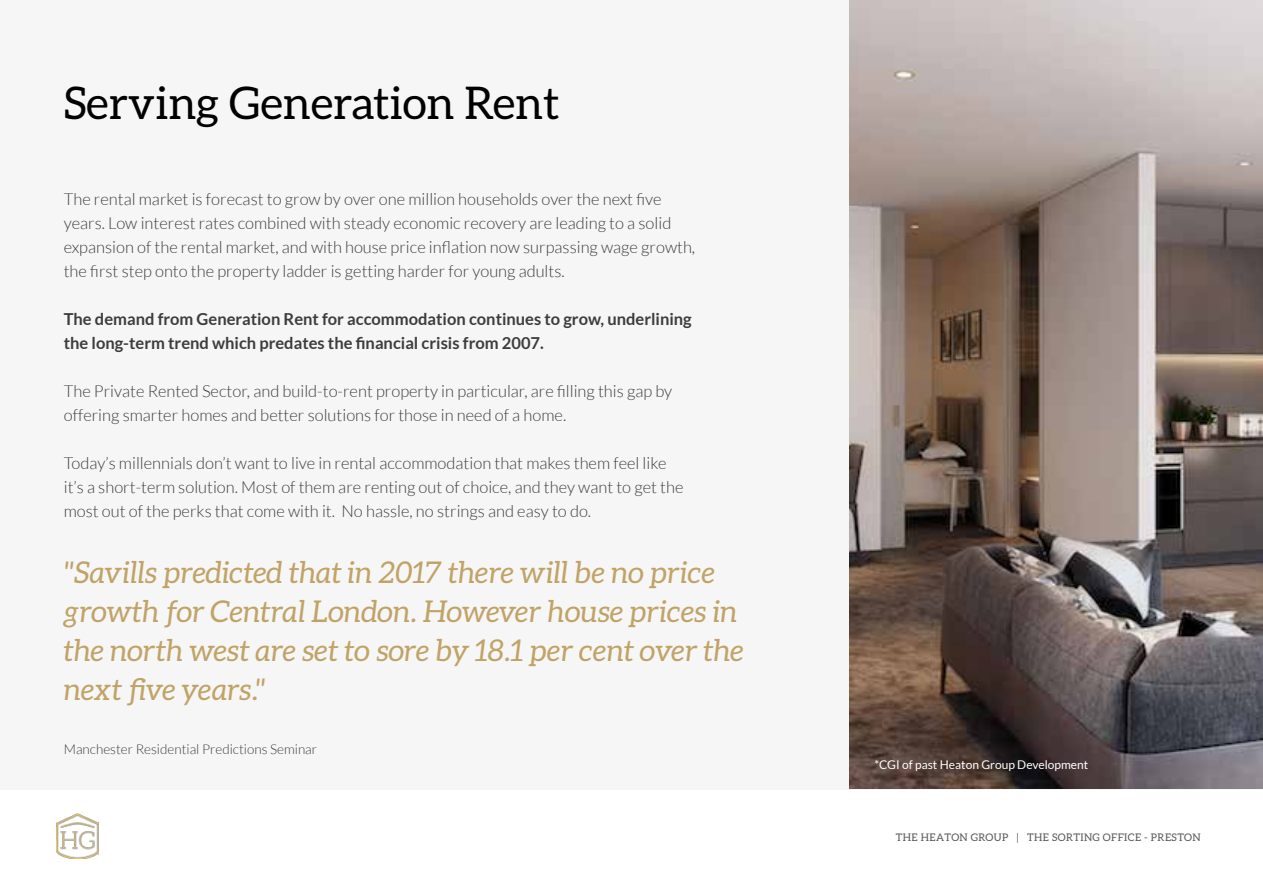
<style>
.page{position:relative;width:1263px;height:893px;background:#fff}
.page>*{position:absolute;margin:0;border:0;box-sizing:border-box;transform-origin:0 0}
.t1{font:45px "Aleo";color:#000}
.t2{font:italic 30px/39px "Aleo";color:#c1a367}
.t3{font:300 16.5px/24px "Lato";color:#3c3c3b}
.t4{font:700 16.5px/24px "Lato";color:#3c3c3b}
.t5{font:300 13.5px "Lato";color:#3c3c3b}
.t6{font:12px "Lato";color:#fff}
.t7{font:10.5px "Aleo";letter-spacing:.04em;color:#575756}
</style>
<div class="page">
<img style="left:57px;top:814px;width:42px;height:45px">
<div style="left:0;top:0;width:1263px;height:790px;background:#f6f6f6"></div>
<img style="left:849px;top:0;width:414px;height:789px">
<h1 class="t1" style="left:64px;top:78px;width:497px">Serving Generation Rent</h1>
<p class="t3" style="left:64px;top:187px;width:633px">The rental market is forecast to grow by over one million households over the next five years. Low interest rates combined with steady economic recovery are leading to a solid expansion of the rental market, and with house price inflation now surpassing wage growth, the first step onto the property ladder is getting harder for young adults.</p>
<p class="t4" style="left:64px;top:306px;width:629px">The demand from Generation Rent for accommodation continues to grow, underlining the long-term trend which predates the financial crisis from 2007.</p>
<p class="t3" style="left:64px;top:379px;width:610px">The Private Rented Sector, and build-to-rent property in particular, are filling this gap by offering smarter homes and better solutions for those in need of a home.</p>
<p class="t3" style="left:64px;top:451px;width:621px">Today’s millennials don’t want to live in rental accommodation that makes them feel like it’s a short-term solution. Most of them are renting out of choice, and they want to get the most out of the perks that come with it. No hassle, no strings and easy to do.</p>
<h2 class="t2" style="left:64px;top:552px;width:681px">"Savills predicted that in 2017 there will be no price growth for Central London. However house prices in the north west are set to sore by 18.1 per cent over the next five years."</h2>
<p class="t5" style="left:64px;top:742px;width:255px">Manchester Residential Predictions Seminar</p>
<p class="t6" style="left:874px;top:758px;width:215px">*CGI of past Heaton Group Development</p>
<p class="t7" style="left:896px;top:831px;width:306px">THE HEATON GROUP | THE SORTING OFFICE - PRESTON</p>
</div>
